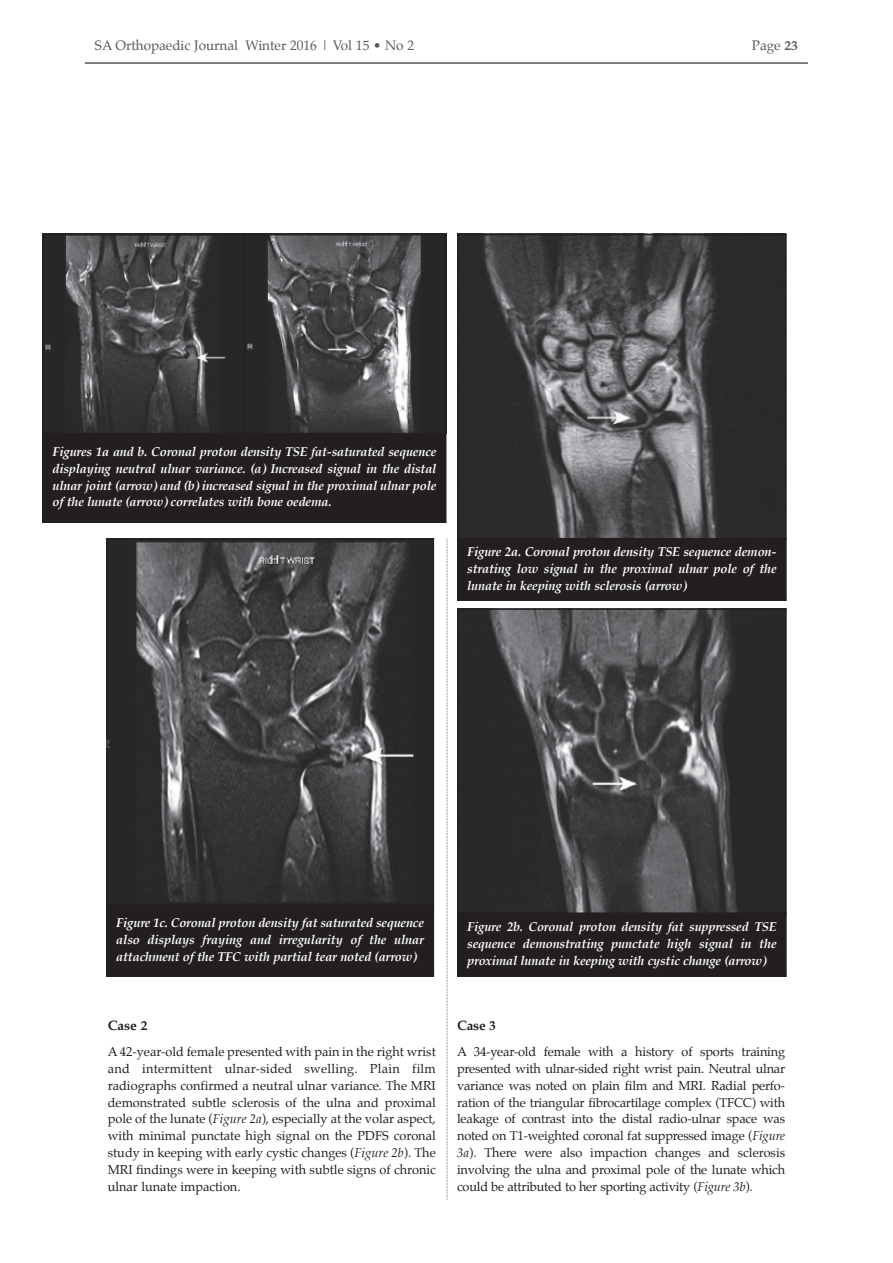
<style>
.page{position:relative;width:893px;height:1263px;background:#fff}
.page>*{position:absolute;margin:0;border:0;box-sizing:border-box;transform-origin:0 0}
.t1{font:13.5px "Palatino";color:#57585a}
.t2{font:700 13.5px "Palatino";letter-spacing:-.01em;color:#231f20}
.t3{font:12.75px/16.8px "Palatino";letter-spacing:-.015em;color:#231f20;text-align:justify}
.t4{font:italic 700 12.75px/16.8px "Palatino";letter-spacing:-.015em;color:#fff;text-align:justify}
.s1{font-weight:700}
.s2{font-style:italic}
</style>
<div class="page">
<hr style="left:85px;top:62px;width:723px;height:2px;background:#57585a">
<svg style="left:447px;top:538px;width:1px;height:662px"></svg>
<img style="left:44px;top:235px;width:200px;height:198px">
<svg style="left:245px;top:235px;width:200px;height:198px;background:#4b4b4c"></svg>
<div style="left:43px;top:434px;width:403px;height:89px;background:#231f20"></div>
<hr style="left:43px;top:234px;width:1px;height:289px;background:#231f20">
<hr style="left:244px;top:234px;width:1px;height:200px;background:#231f20">
<hr style="left:445px;top:234px;width:1px;height:289px;background:#231f20">
<hr style="left:43px;top:234px;width:403px;height:1px;background:#231f20">
<hr style="left:43px;top:433px;width:403px;height:1px;background:#231f20">
<img style="left:108px;top:540px;width:325px;height:364px">
<div style="left:106px;top:905px;width:327px;height:71px;background:#231f20"></div>
<hr style="left:106px;top:538px;width:2px;height:438px;background:#231f20">
<hr style="left:433px;top:538px;width:1px;height:438px;background:#231f20">
<hr style="left:106px;top:538px;width:328px;height:2px;background:#231f20">
<hr style="left:106px;top:904px;width:328px;height:2px;background:#231f20">
<img style="left:459px;top:235px;width:326px;height:303px">
<div style="left:457px;top:539px;width:329px;height:62px;background:#231f20"></div>
<hr style="left:457px;top:234px;width:2px;height:367px;background:#231f20">
<hr style="left:785px;top:234px;width:2px;height:367px;background:#231f20">
<hr style="left:457px;top:234px;width:330px;height:1px;background:#231f20">
<hr style="left:457px;top:538px;width:330px;height:1px;background:#231f20">
<img style="left:459px;top:610px;width:326px;height:302px">
<div style="left:457px;top:913px;width:329px;height:63px;background:#231f20"></div>
<hr style="left:457px;top:608px;width:2px;height:368px;background:#231f20">
<hr style="left:785px;top:608px;width:2px;height:368px;background:#231f20">
<hr style="left:457px;top:608px;width:330px;height:2px;background:#231f20">
<hr style="left:457px;top:912px;width:330px;height:2px;background:#231f20">
<p class="t1" style="left:95px;top:39px;width:321px">SA Orthopaedic Journal Winter 2016 | Vol 15 • No 2</p>
<p class="t1" style="left:752px;top:39px;width:48px">Page <span class="s1">23</span></p>
<p class="t4" style="left:53px;top:444px;width:385px">Figures 1a and b. Coronal proton density tSE fat-saturated sequence displaying neutral ulnar variance. (a) increased signal in the distal ulnar joint (arrow) and (b) increased signal in the proximal ulnar pole of the lunate (arrow) correlates with bone oedema.</p>
<p class="t4" style="left:467px;top:544px;width:311px">Figure 2a. Coronal proton density tSE sequence demon&shy;strating low signal in the proximal ulnar pole of the lunate in keeping with sclerosis (arrow)</p>
<p class="t4" style="left:116px;top:915px;width:310px">Figure 1c. Coronal proton density fat saturated sequence also displays fraying and irregularity of the ulnar attachment of the tFC with partial tear noted (arrow)</p>
<p class="t2" style="left:108px;top:1019px;width:41px">Case 2</p>
<p class="t3" style="left:108px;top:1044px;width:330px">A 42-year-old female presented with pain in the right wrist and intermittent ulnar-sided swelling. Plain film radiographs confirmed a neutral ulnar variance. The MRI demonstrated subtle sclerosis of the ulna and proximal pole of the lunate (<span class="s2">Figure 2a</span>), especially at the volar aspect, with minimal punctate high signal on the PDFS coronal study in keeping with early cystic changes (<span class="s2">Figure 2b</span>). The MRI findings were in keeping with subtle signs of chronic ulnar lunate impaction.</p>
<p class="t4" style="left:467px;top:919px;width:311px">Figure 2b. Coronal proton density fat suppressed tSE sequence demonstrating punctate high signal in the proximal lunate in keeping with cystic change (arrow)</p>
<p class="t2" style="left:457px;top:1019px;width:40px">Case 3</p>
<p class="t3" style="left:457px;top:1044px;width:330px">A 34-year-old female with a history of sports training presented with ulnar-sided right wrist pain. Neutral ulnar variance was noted on plain film and MRI. Radial perfo&shy;ration of the triangular fibrocartilage complex (TFCC) with leakage of contrast into the distal radio-ulnar space was noted on T1-weighted coronal fat suppressed image (<span class="s2">Figure 3a</span>). There were also impaction changes and sclerosis involving the ulna and proximal pole of the lunate which could be attributed to her sporting activity (<span class="s2">Figure 3b</span>).</p>
</div>
